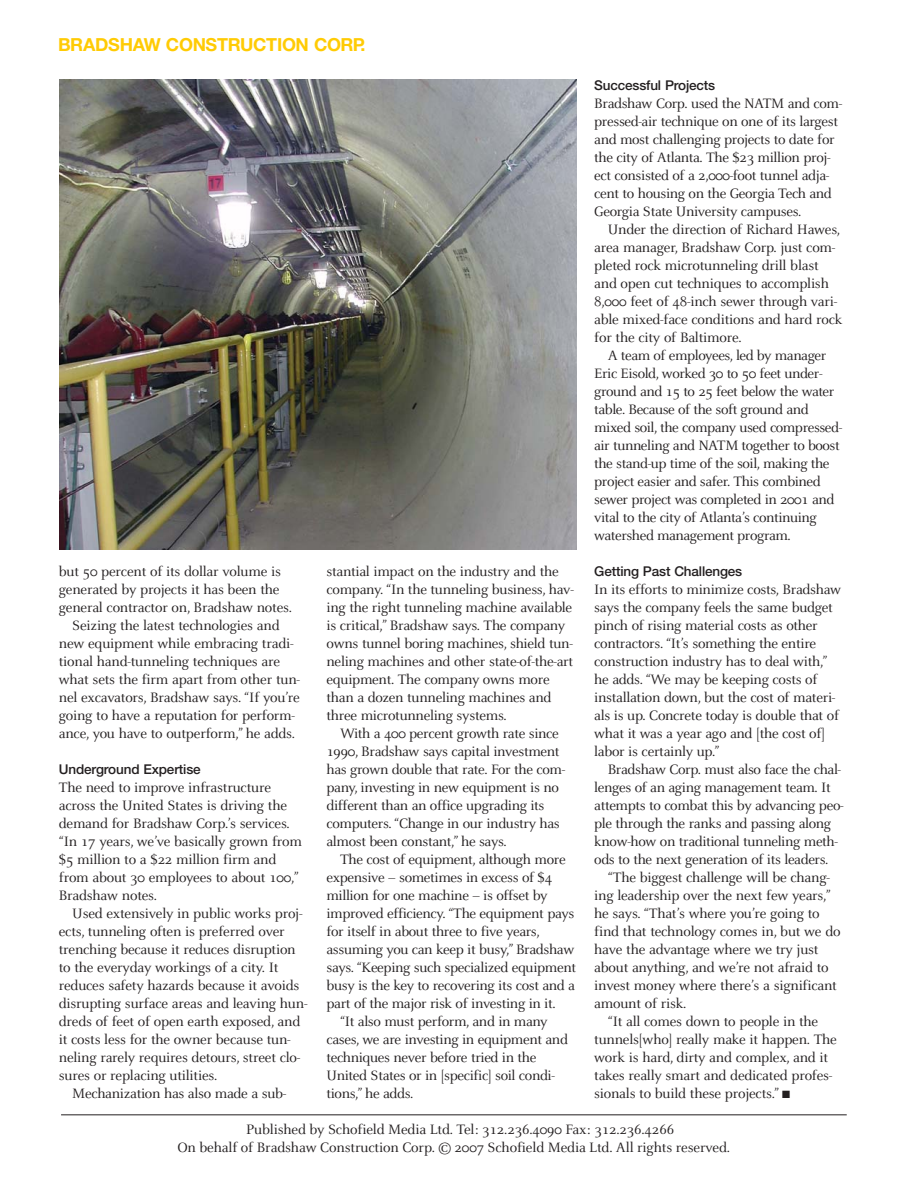
<style>
.page{position:relative;width:905px;height:1188px;background:#fff}
.page>*{position:absolute;margin:0;border:0;box-sizing:border-box;transform-origin:0 0}
.t1{font:700 18px "Helvetica Neue";letter-spacing:-.015em;color:#ffcb04}
.t2{font:15px/18px "Celeste";letter-spacing:-.02em;color:#231f20}
.t3{font:500 13.5px "Helvetica Neue";letter-spacing:-.01em;color:#231f20}
</style>
<div class="page">
<img style="left:60px;top:80px;width:516px;height:469px">
<hr style="left:61px;top:1114px;width:785px;height:1px;background:#231f20">
<p class="t1" style="left:58px;top:38px;width:308px">BRADSHAW CONSTRUCTION CORP.</p>
<p class="t2" style="left:59px;top:563px;width:224px">but 50 percent of its dollar volume is</p>
<p class="t2" style="left:59px;top:581px;width:222px">generated by projects it has been the</p>
<p class="t2" style="left:59px;top:599px;width:234px">general contractor on, Bradshaw notes.</p>
<p class="t2" style="left:72px;top:617px;width:209px">Seizing the latest technologies and</p>
<p class="t2" style="left:59px;top:635px;width:236px">new equipment while embracing tradi-</p>
<p class="t2" style="left:59px;top:653px;width:223px">tional hand-tunneling techniques are</p>
<p class="t2" style="left:59px;top:671px;width:243px">what sets the firm apart from other tun-</p>
<p class="t2" style="left:59px;top:689px;width:243px">nel excavators, Bradshaw says. “If you’re</p>
<p class="t2" style="left:59px;top:707px;width:238px">going to have a reputation for perform-</p>
<p class="t2" style="left:59px;top:725px;width:238px">ance, you have to outperform,” he adds.</p>
<p class="t3" style="left:59px;top:764px;width:143px">Underground Expertise</p>
<p class="t2" style="left:59px;top:779px;width:245px">The need to improve infrastructure across the United States is driving the demand for Bradshaw Corp.’s services. “In 17 years, we’ve basically grown from $5 million to a $22 million firm and from about 30 employees to about 100,” Bradshaw notes.</p>
<p class="t2" style="left:59px;top:905px;width:250px;text-indent:14px">Used extensively in public works proj&shy;ects, tunneling often is preferred over trenching because it reduces disruption to the everyday workings of a city. It reduces safety hazards because it avoids disrupting surface areas and leaving hun&shy;dreds of feet of open earth exposed, and it costs less for the owner because tun&shy;neling rarely requires detours, street clo&shy;sures or replacing utilities.</p>
<p class="t2" style="left:72px;top:1085px;width:215px">Mechanization has also made a sub-</p>
<p class="t2" style="left:326px;top:563px;width:249px">stantial impact on the industry and the company. “In the tunneling business, hav&shy;ing the right tunneling machine available is critical,” Bradshaw says. The company owns tunnel boring machines, shield tun&shy;neling machines and other state-of-the-art equipment. The company owns more than a dozen tunneling machines and three microtunneling systems.</p>
<p class="t2" style="left:326px;top:725px;width:240px;text-indent:14px">With a 400 percent growth rate since 1990, Bradshaw says capital investment has grown double that rate. For the com&shy;pany, investing in new equipment is no different than an office upgrading its computers. “Change in our industry has almost been constant,” he says.</p>
<p class="t2" style="left:340px;top:851px;width:227px">The cost of equipment, although more</p>
<p class="t2" style="left:326px;top:869px;width:227px">expensive – sometimes in excess of $4</p>
<p class="t2" style="left:326px;top:887px;width:222px">million for one machine – is offset by</p>
<p class="t2" style="left:326px;top:905px;width:249px">improved efficiency. “The equipment pays</p>
<p class="t2" style="left:326px;top:923px;width:215px">for itself in about three to five years,</p>
<p class="t2" style="left:326px;top:941px;width:249px">assuming you can keep it busy,” Bradshaw</p>
<p class="t2" style="left:326px;top:959px;width:251px">says. “Keeping such specialized equipment</p>
<p class="t2" style="left:326px;top:977px;width:250px">busy is the key to recovering its cost and a</p>
<p class="t2" style="left:326px;top:995px;width:231px">part of the major risk of investing in it.</p>
<p class="t2" style="left:340px;top:1013px;width:209px">“It also must perform, and in many</p>
<p class="t2" style="left:326px;top:1031px;width:243px">cases, we are investing in equipment and</p>
<p class="t2" style="left:326px;top:1049px;width:211px">techniques never before tried in the</p>
<p class="t2" style="left:326px;top:1067px;width:230px">United States or in [specific] soil condi-</p>
<p class="t2" style="left:326px;top:1085px;width:88px">tions,” he adds.</p>
<p class="t3" style="left:594px;top:80px;width:122px">Successful Projects</p>
<p class="t2" style="left:594px;top:95px;width:249px">Bradshaw Corp. used the NATM and com&shy;pressed-air technique on one of its largest and most challenging projects to date for the city of Atlanta. The $23 million proj&shy;ect consisted of a 2,000-foot tunnel adja&shy;cent to housing on the Georgia Tech and Georgia State University campuses.</p>
<p class="t2" style="left:594px;top:221px;width:250px;text-indent:14px">Under the direction of Richard Hawes, area manager, Bradshaw Corp. just com&shy;pleted rock microtunneling drill blast and open cut techniques to accomplish 8,000 feet of 48-inch sewer through vari&shy;able mixed-face conditions and hard rock for the city of Baltimore.</p>
<p class="t2" style="left:594px;top:347px;width:249px;text-indent:14px">A team of employees, led by manager Eric Eisold, worked 30 to 50 feet under&shy;ground and 15 to 25 feet below the water table. Because of the soft ground and mixed soil, the company used compressed&shy;air tunneling and NATM together to boost the stand-up time of the soil, making the project easier and safer. This combined sewer project was completed in 2001 and vital to the city of Atlanta’s continuing watershed management program.</p>
<p class="t3" style="left:594px;top:566px;width:149px">Getting Past Challenges</p>
<p class="t2" style="left:594px;top:581px;width:248px">In its efforts to minimize costs, Bradshaw says the company feels the same budget pinch of rising material costs as other contractors. “It’s something the entire construction industry has to deal with,” he adds. “We may be keeping costs of installation down, but the cost of materi&shy;als is up. Concrete today is double that of what it was a year ago and [the cost of] labor is certainly up.”</p>
<p class="t2" style="left:594px;top:761px;width:251px;text-indent:14px">Bradshaw Corp. must also face the chal&shy;lenges of an aging management team. It attempts to combat this by advancing peo&shy;ple through the ranks and passing along know-how on traditional tunneling meth&shy;ods to the next generation of its leaders.</p>
<p class="t2" style="left:594px;top:869px;width:248px;text-indent:14px">“The biggest challenge will be chang&shy;ing leadership over the next few years,” he says. “That’s where you’re going to find that technology comes in, but we do have the advantage where we try just about anything, and we’re not afraid to invest money where there’s a significant amount of risk.</p>
<p class="t2" style="left:594px;top:1013px;width:244px;text-indent:14px">“It all comes down to people in the tunnels[who] really make it happen. The work is hard, dirty and complex, and it takes really smart and dedicated profes&shy;sionals to build these projects.” ■</p>
<p class="t2" style="left:177px;top:1121px;width:554px;text-indent:69px">Published by Schofield Media Ltd. Tel: 312.236.4090 Fax: 312.236.4266<br>On behalf of Bradshaw Construction Corp. © 2007 Schofield Media Ltd. All rights reserved.</p>
</div>
